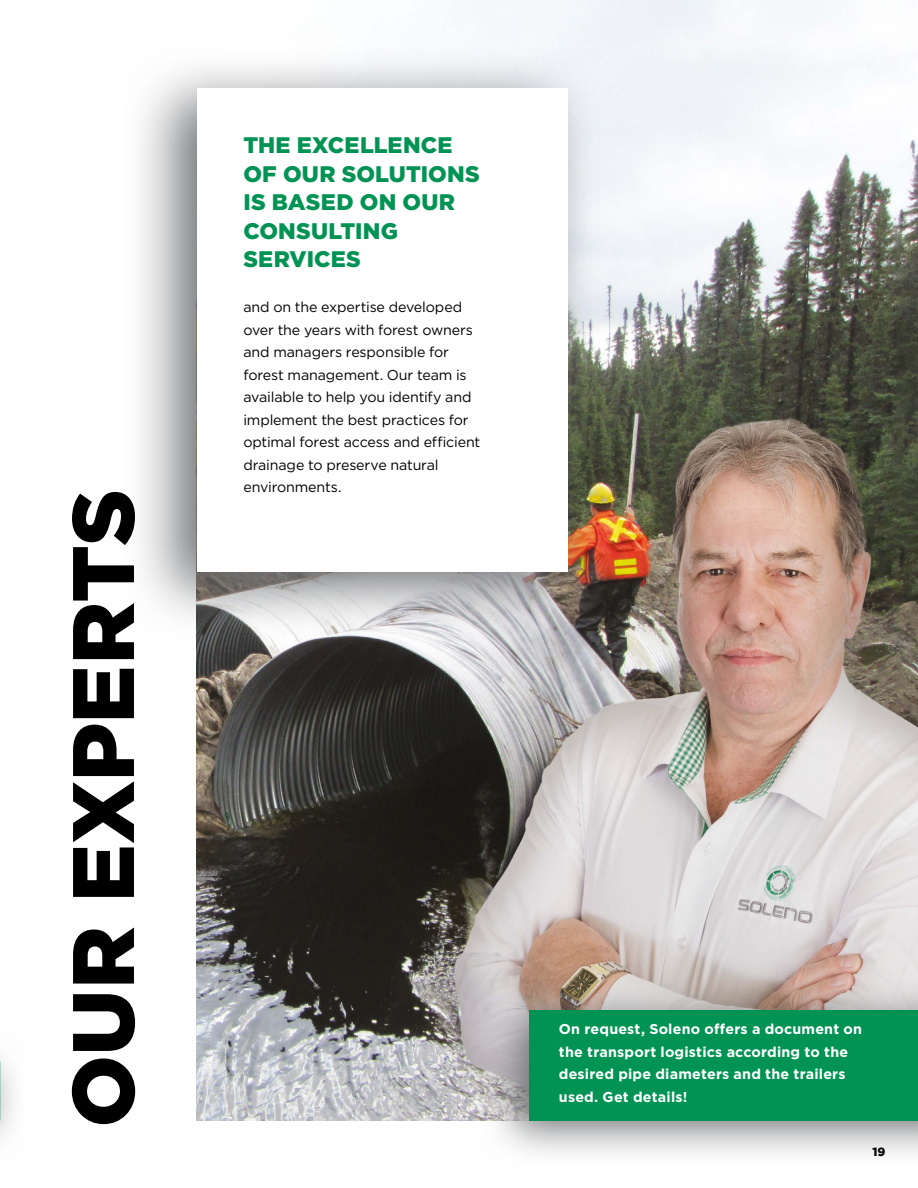
<style>
.page{position:relative;width:918px;height:1188px;background:#fff}
.page>*{position:absolute;margin:0;border:0;box-sizing:border-box;transform-origin:0 0}
.t1{font:900 87px "Gotham HTF";letter-spacing:-.005em;color:#000}
.t2{font:900 22.5px/28.5px "Gotham HTF";letter-spacing:.005em;color:#009353}
.t3{font:14.25px/22.5px "Gotham HTF";letter-spacing:-.01em;color:#000}
.t4{font:700 14.25px/22.5px "Gotham HTF";letter-spacing:.015em;color:#fff}
.t5{font:900 12px "Gotham";color:#000}
</style>
<div class="page">
<img style="left:197px;top:0;width:721px;height:1120px">
<svg style="left:140px;top:49px;width:460px;height:590px"></svg>
<div style="left:197px;top:88px;width:371px;height:484px;background:#fff"></div>
<svg style="left:0;top:1058px;width:14px;height:82px"></svg>
<svg style="left:480px;top:980px;width:438px;height:174px;background:#c3bfbc"></svg>
<div style="left:529px;top:1010px;width:389px;height:110px;background:#009353"></div>
<h1 class="t1" style="left:53px;top:1127px;width:640px;rotate:-90deg">OUR EXPERTS</h1>
<h2 class="t2" style="left:243px;top:130px;width:238px">THE EXCELLENCE<br>OF OUR SOLUTIONS<br>IS BASED ON OUR<br>CONSULTING<br>SERVICES</h2>
<p class="t3" style="left:243px;top:295px;width:239px">and on the expertise developed over the years with forest owners and managers responsible for forest management. Our team is available to help you identify and implement the best practices for optimal forest access and efficient drainage to preserve natural environments.</p>
<p class="t4" style="left:559px;top:1018px;width:305px">On request, Soleno offers a document on the transport logistics according to the desired pipe diameters and the trailers used. Get details!</p>
<p class="t5" style="left:873px;top:1145px;width:15px">19</p>
</div>
